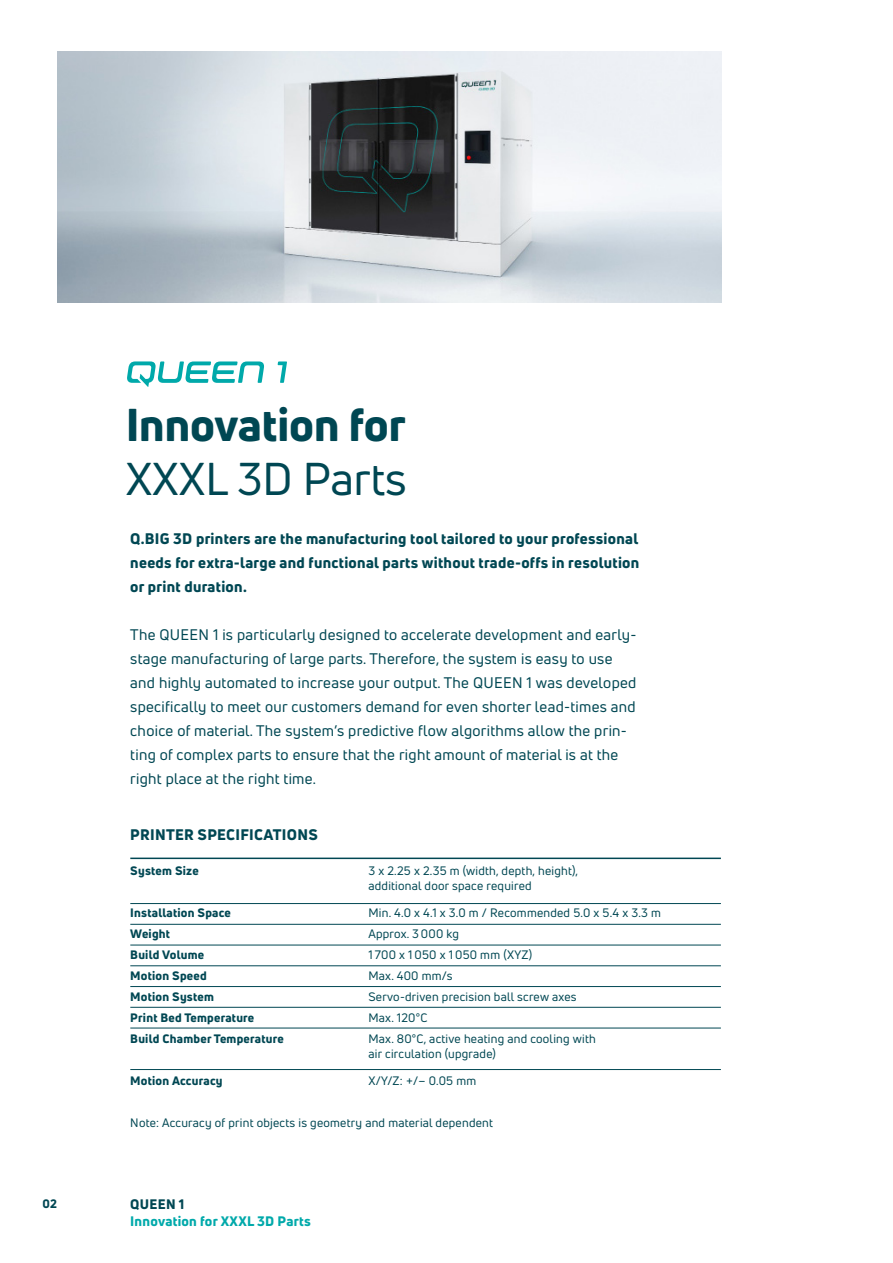
<style>
.page{position:relative;width:893px;height:1263px;background:#fff}
.page>*{position:absolute;margin:0;border:0;box-sizing:border-box;transform-origin:0 0}
.t1{font:800 45px "Uni Neue";color:#004753}
.t2{font:45px "Uni Neue";color:#004753}
.t3{font:15px/24px "Uni Neue";letter-spacing:.02em;color:#004753}
.t4{font:800 15px/24px "Uni Neue";letter-spacing:.02em;color:#004753;text-align:justify}
.t5{font:800 13.5px "Uni Neue";letter-spacing:.02em;color:#00a9aa}
.t6{font:800 13.5px "Uni Neue";letter-spacing:.02em;color:#004753}
.t7{font:12px/15px "Uni Neue";letter-spacing:.02em;color:#004753}
.t8{font:800 12px "Uni Neue";letter-spacing:.02em;color:#004753}
</style>
<div class="page">
<hr style="left:130px;top:857px;width:591px;height:2px;background:#004753">
<hr style="left:130px;top:945px;width:591px;height:1px;background:#004753">
<hr style="left:130px;top:903px;width:591px;height:1px;background:#004753">
<hr style="left:130px;top:924px;width:591px;height:1px;background:#004753">
<hr style="left:130px;top:965px;width:591px;height:1px;background:#004753">
<hr style="left:130px;top:986px;width:591px;height:1px;background:#004753">
<hr style="left:130px;top:1007px;width:591px;height:1px;background:#004753">
<hr style="left:130px;top:1028px;width:591px;height:1px;background:#004753">
<hr style="left:130px;top:1069px;width:591px;height:1px;background:#004753">
<img style="left:57px;top:52px;width:664px;height:251px">
<svg style="left:127px;top:361px;width:160px;height:26px"></svg>
<p class="t8" style="left:43px;top:1196px;width:16px">02</p>
<p class="t1" style="left:126px;top:394px;width:282px">Innovation for</p>
<p class="t2" style="left:126px;top:451px;width:282px">XXXL 3D Parts</p>
<p class="t4" style="left:130px;top:526px;width:511px">Q.BIG 3D printers are the manufacturing tool tailored to your professional needs for extra-large and functional parts without trade-offs in resolution or print duration.</p>
<p class="t3" style="left:130px;top:622px;width:508px">The QUEEN 1 is particularly designed to accelerate development and early&shy;stage manufacturing of large parts. Therefore, the system is easy to use and highly automated to increase your output. The QUEEN 1 was developed specifically to meet our customers demand for even shorter lead-times and choice of material. The system’s predictive flow algorithms allow the prin&shy;ting of complex parts to ensure that the right amount of material is at the right place at the right time.</p>
<p class="t4" style="left:130px;top:823px;width:189px">PRINTER SPECIFICATIONS</p>
<p class="t8" style="left:130px;top:863px;width:70px">System Size</p>
<p class="t7" style="left:368px;top:863px;width:211px">3 x 2.25 x 2.35 m (width, depth, height),</p>
<p class="t7" style="left:368px;top:878px;width:165px">additional door space required</p>
<p class="t8" style="left:130px;top:905px;width:102px">Installation Space</p>
<p class="t7" style="left:368px;top:905px;width:294px">Min. 4.0 x 4.1 x 3.0 m / Recommended 5.0 x 5.4 x 3.3 m</p>
<p class="t8" style="left:130px;top:926px;width:41px">Weight</p>
<p class="t7" style="left:368px;top:926px;width:92px">Approx. 3 000 kg</p>
<p class="t8" style="left:130px;top:947px;width:75px">Build Volume</p>
<p class="t7" style="left:368px;top:947px;width:165px">1 700 x 1 050 x 1 050 mm (XYZ)</p>
<p class="t8" style="left:130px;top:968px;width:78px">Motion Speed</p>
<p class="t7" style="left:368px;top:968px;width:86px">Max. 400 mm/s</p>
<p class="t8" style="left:130px;top:989px;width:85px">Motion System</p>
<p class="t7" style="left:368px;top:989px;width:210px">Servo-driven precision ball screw axes</p>
<p class="t8" style="left:130px;top:1010px;width:125px">Print Bed Temperature</p>
<p class="t7" style="left:368px;top:1010px;width:60px">Max. 120°C</p>
<p class="t8" style="left:130px;top:1031px;width:155px">Build Chamber Temperature</p>
<p class="t7" style="left:368px;top:1031px;width:229px">Max. 80°C, active heating and cooling with air circulation (upgrade)</p>
<p class="t8" style="left:130px;top:1073px;width:94px">Motion Accuracy</p>
<p class="t7" style="left:368px;top:1073px;width:109px">X/Y/Z: +/– 0.05 mm</p>
<p class="t7" style="left:130px;top:1115px;width:364px">Note: Accuracy of print objects is geometry and material dependent</p>
<p class="t6" style="left:130px;top:1195px;width:56px">QUEEN 1</p>
<p class="t5" style="left:130px;top:1212px;width:182px">Innovation for XXXL 3D Parts</p>
</div>
